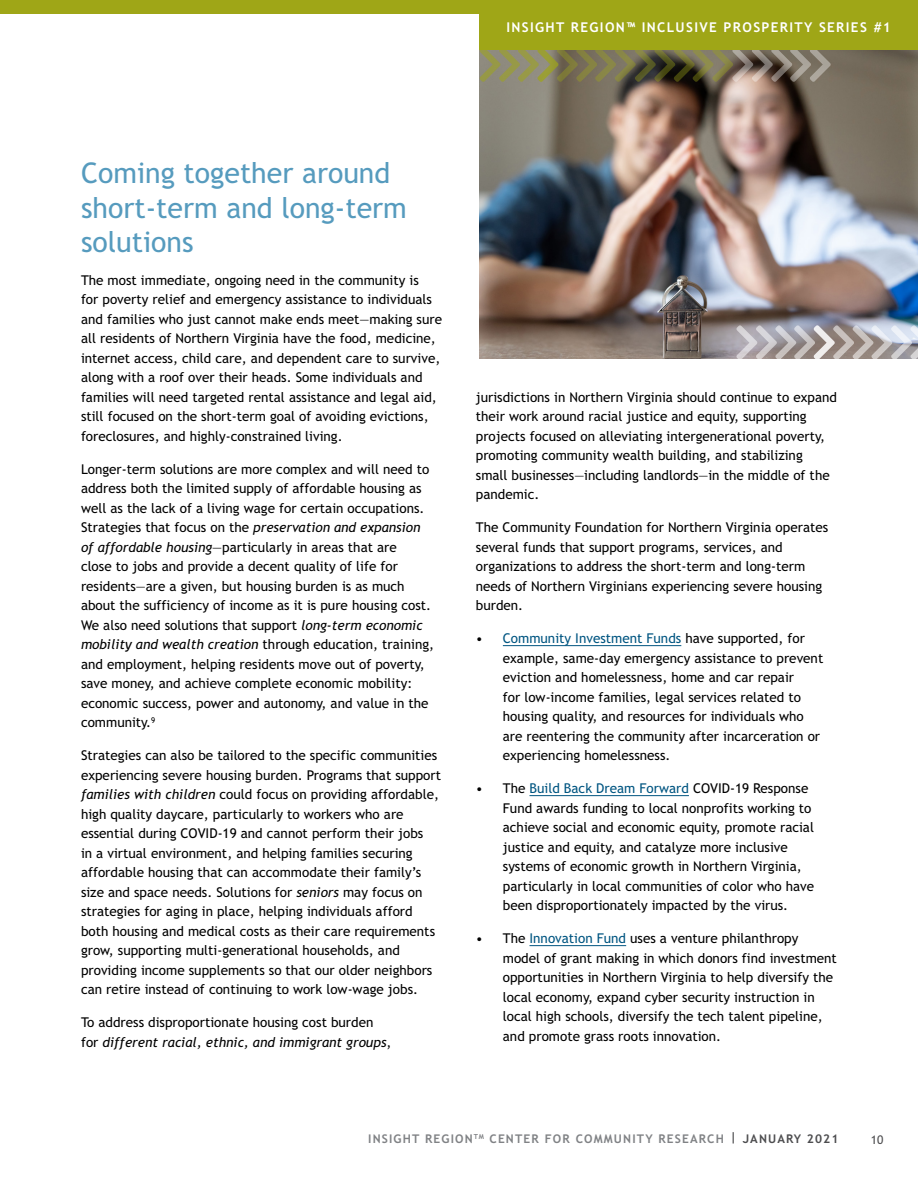
<style>
.page{position:relative;width:918px;height:1188px;background:#fff}
.page>*{position:absolute;margin:0;border:0;box-sizing:border-box;transform-origin:0 0}
.t1{font:28.5px/34.5px "Trebuchet";color:#569bbe}
.t2{font:13.5px/19.5px "Trebuchet";color:#000}
.t3{font:700 13.5px "Trebuchet";letter-spacing:.1em;color:#fff}
.t4{font:700 12px "Trebuchet";letter-spacing:.095em;color:#808285}
.t5{font:12px "Trebuchet";color:#4d4d4f}
.s1{font-style:italic}
.s2{color:#005581}
.s3{color:#4d4d4f}
</style>
<div class="page">
<div style="left:0;top:0;width:918px;height:14px;background:#9fa617"></div>
<hr style="left:503px;top:645px;width:178px;height:1px;background:#005581">
<hr style="left:530px;top:795px;width:159px;height:1px;background:#005581">
<hr style="left:530px;top:945px;width:96px;height:1px;background:#005581">
<img style="left:479px;top:49px;width:439px;height:310px">
<svg style="left:736px;top:325px;width:182px;height:34px;background:#b5b0b2"></svg>
<svg style="left:480px;top:49px;width:351px;height:33px;background:#7a7454"></svg>
<div style="left:479px;top:2px;width:439px;height:47px;background:#9fa617"></div>
<p class="t3" style="left:506px;top:19px;width:386px">INSIGHT REGION™ INCLUSIVE PROSPERITY SERIES #1</p>
<h1 class="t1" style="left:81px;top:156px;width:327px">Coming together around short-term and long-term solutions</h1>
<p class="t2" style="left:81px;top:270px;width:363px">The most immediate, ongoing need in the community is<br>for poverty relief and emergency assistance to individuals and families who just cannot make ends meet—making sure all residents of Northern Virginia have the food, medicine, internet access, child care, and dependent care to survive, along with a roof over their heads. Some individuals and families will need targeted rental assistance and legal aid, still focused on the short-term goal of avoiding evictions, foreclosures, and highly-constrained living.</p>
<p class="t2" style="left:81px;top:459px;width:355px">Longer-term solutions are more complex and will need to address both the limited supply of affordable housing as well as the lack of a living wage for certain occupations.<br>Strategies that focus on the <span class="s1">preservation and expansion of affordable housing</span>—particularly in areas that are<br>close to jobs and provide a decent quality of life for residents—are a given, but housing burden is as much about the sufficiency of income as it is pure housing cost.<br>We also need solutions that support <span class="s1">long-term economic mobility and wealth creation</span> through education, training, and employment, helping residents move out of poverty, save money, and achieve complete economic mobility: economic success, power and autonomy, and value in the community.<sup>9</sup></p>
<p class="t2" style="left:81px;top:746px;width:362px">Strategies can also be tailored to the specific communities experiencing severe housing burden. Programs that support <span class="s1">families with children</span> could focus on providing affordable, high quality daycare, particularly to workers who are essential during COVID-19 and cannot perform their jobs<br>in a virtual environment, and helping families securing affordable housing that can accommodate their family’s size and space needs. Solutions for <span class="s1">seniors</span> may focus on strategies for aging in place, helping individuals afford both housing and medical costs as their care requirements grow, supporting multi-generational households, and providing income supplements so that our older neighbors can retire instead of continuing to work low-wage jobs.</p>
<p class="t2" style="left:81px;top:1013px;width:312px">To address disproportionate housing cost burden for <span class="s1">different racial, ethnic, and immigrant groups</span>,</p>
<p class="t2" style="left:476px;top:387px;width:363px">jurisdictions in Northern Virginia should continue to expand their work around racial justice and equity, supporting projects focused on alleviating intergenerational poverty, promoting community wealth building, and stabilizing small businesses—including landlords—in the middle of the pandemic.</p>
<p class="t2" style="left:476px;top:518px;width:354px">The Community Foundation for Northern Virginia operates several funds that support programs, services, and organizations to address the short-term and long-term needs of Northern Virginians experiencing severe housing burden.</p>
<p class="t2" style="left:503px;top:629px;width:322px;text-indent:-27px">• <span class="s2">Community Investment Funds</span> have supported, for example, same-day emergency assistance to prevent eviction and homelessness, home and car repair<br>for low-income families, legal services related to housing quality, and resources for individuals who are reentering the community after incarceration or experiencing homelessness.</p>
<p class="t2" style="left:503px;top:779px;width:313px;text-indent:-27px">• The <span class="s2">Build Back Dream Forward</span> COVID-19 Response Fund awards funding to local nonprofits working to achieve social and economic equity, promote racial justice and equity, and catalyze more inclusive systems of economic growth in Northern Virginia, particularly in local communities of color who have been disproportionately impacted by the virus.</p>
<p class="t2" style="left:503px;top:929px;width:336px;text-indent:-27px">• The <span class="s2">Innovation Fund</span> uses a venture philanthropy model of grant making in which donors find investment opportunities in Northern Virginia to help diversify the local economy, expand cyber security instruction in local high schools, diversify the tech talent pipeline, and promote grass roots innovation.</p>
<p class="t4" style="left:368px;top:1132px;width:472px">INSIGHT REGION<sup>TM</sup> CENTER FOR COMMUNITY RESEARCH <span class="s3">| JANUARY 2021</span></p>
<p class="t5" style="left:871px;top:1133px;width:14px">10</p>
</div>
